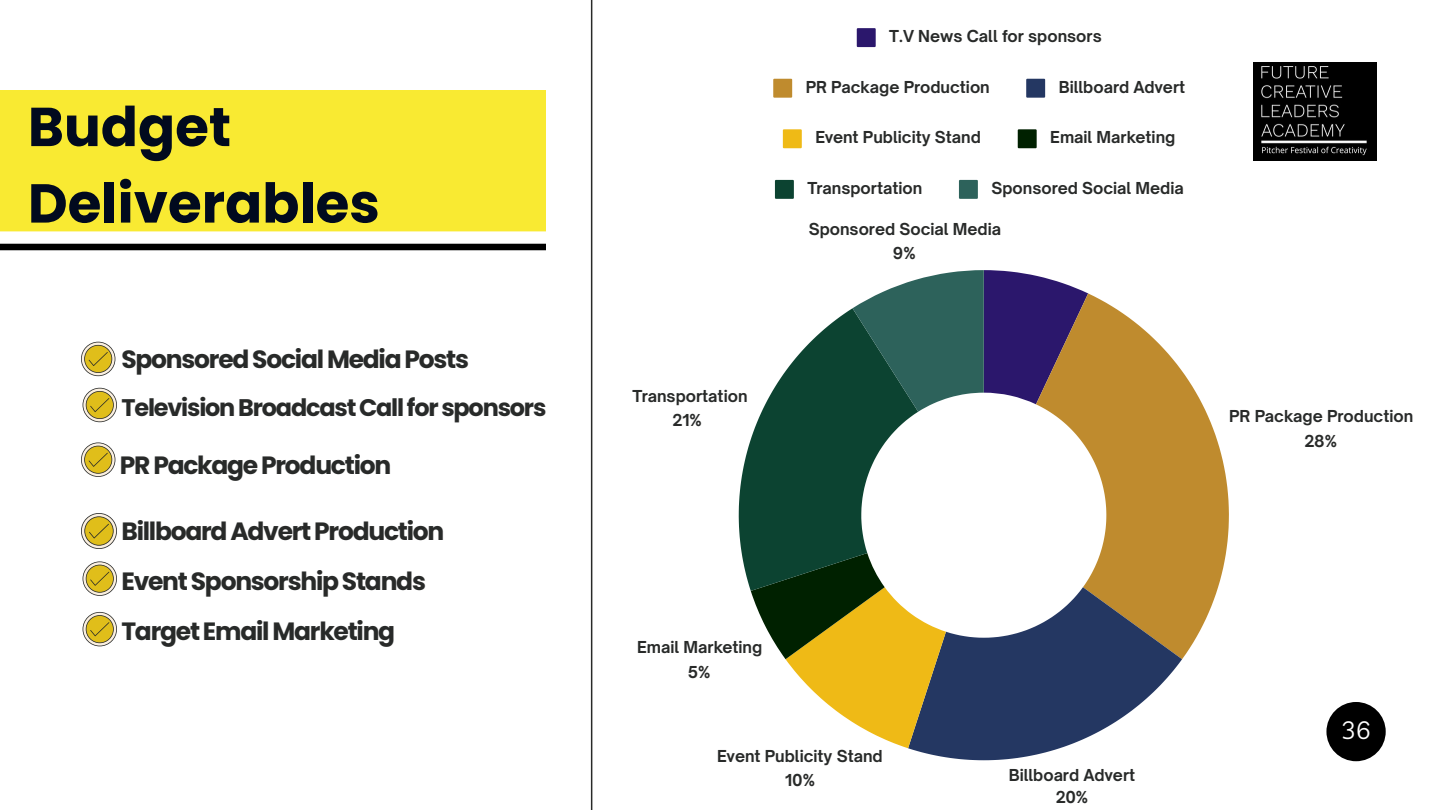
<style>
.page{position:relative;width:1440px;height:810px;background:#fff}
.page>*{position:absolute;margin:0;border:0;box-sizing:border-box;transform-origin:0 0}
.t1{font:700 54.7px/76.5px "Poppins";color:#010a1e}
.t2{font:700 25px "Poppins";letter-spacing:-.05em;color:#282a29}
.t3{font:24.6px "Livvic";color:#fff}
.t4{font:700 24px "Poppins";letter-spacing:-.05em;color:#282a29}
.t5{font:700 15.8px/24.4px "Open Sauce One";color:#282a29;text-align:center}
</style>
<div class="page">
<svg style="left:857px;top:28px;width:19px;height:19px"></svg>
<svg style="left:773px;top:79px;width:19px;height:19px"></svg>
<svg style="left:1026px;top:79px;width:19px;height:19px"></svg>
<svg style="left:783px;top:129px;width:19px;height:19px"></svg>
<svg style="left:1018px;top:129px;width:19px;height:19px"></svg>
<svg style="left:775px;top:180px;width:19px;height:19px"></svg>
<svg style="left:959px;top:180px;width:19px;height:19px"></svg>
<svg style="left:1050px;top:293px;width:179px;height:366px;fill:#bf8b2e"></svg>
<svg style="left:908px;top:587px;width:274px;height:173px;fill:#243762"></svg>
<svg style="left:751px;top:587px;width:195px;height:161px"></svg>
<svg style="left:739px;top:308px;width:179px;height:283px;fill:#0c4331"></svg>
<svg style="left:853px;top:270px;width:235px;height:142px;background:#51606c"></svg>
<hr style="left:591px;top:0;width:1px;height:810px;background:#282a29">
<svg style="left:81px;top:342px;width:34px;height:34px"></svg>
<div style="left:0;top:90px;width:546px;height:141px;background:#f9ea32"></div>
<div style="left:0;top:244px;width:546px;height:6px;background:#000"></div>
<svg style="left:83px;top:388px;width:34px;height:34px"></svg>
<svg style="left:81px;top:442px;width:34px;height:35px"></svg>
<svg style="left:81px;top:513px;width:36px;height:36px"></svg>
<svg style="left:83px;top:561px;width:34px;height:35px"></svg>
<svg style="left:83px;top:612px;width:34px;height:34px"></svg>
<img style="left:1253px;top:63px;width:123px;height:97px">
<svg style="left:1326px;top:702px;width:60px;height:59px;fill:#000"></svg>
<p class="t1" style="left:28px;top:89px;width:353px">Budget<br>Deliverables</p>
<p class="t2" style="left:121px;top:342px;width:349px">Sponsored Social Media Posts</p>
<h1 class="t4" style="left:121px;top:390px;width:426px">Television Broadcast Call for sponsors</h1>
<h2 class="t2" style="left:120px;top:448px;width:273px">PR Package Production</h2>
<p class="t2" style="left:121px;top:513px;width:324px">Billboard Advert Production</p>
<p class="t2" style="left:121px;top:564px;width:306px">Event Sponsorship Stands</p>
<p class="t2" style="left:121px;top:614px;width:275px">Target Email Marketing</p>
<p class="t5" style="left:633px;top:384px;width:116px">Transportation<br>21%</p>
<p class="t5" style="left:889px;top:24px;width:214px">T.V News Call for sponsors</p>
<p class="t5" style="left:806px;top:74px;width:186px">PR Package Production</p>
<p class="t5" style="left:1059px;top:74px;width:128px">Billboard Advert</p>
<p class="t5" style="left:815px;top:125px;width:167px">Event Publicity Stand</p>
<p class="t5" style="left:1050px;top:125px;width:127px">Email Marketing</p>
<p class="t5" style="left:807px;top:176px;width:116px">Transportation</p>
<p class="t5" style="left:991px;top:176px;width:194px">Sponsored Social Media</p>
<p class="t5" style="left:809px;top:217px;width:194px">Sponsored Social Media<br>9%</p>
<p class="t5" style="left:1229px;top:404px;width:186px">PR Package Production<br>28%</p>
<p class="t5" style="left:637px;top:635px;width:127px">Email Marketing<br>5%</p>
<p class="t5" style="left:717px;top:743px;width:167px">Event Publicity Stand<br>10%</p>
<p class="t5" style="left:1009px;top:764px;width:128px;line-height:22.1px">Billboard Advert<br>20%</p>
<p class="t3" style="left:1341px;top:714px;width:31px">36</p>
</div>
